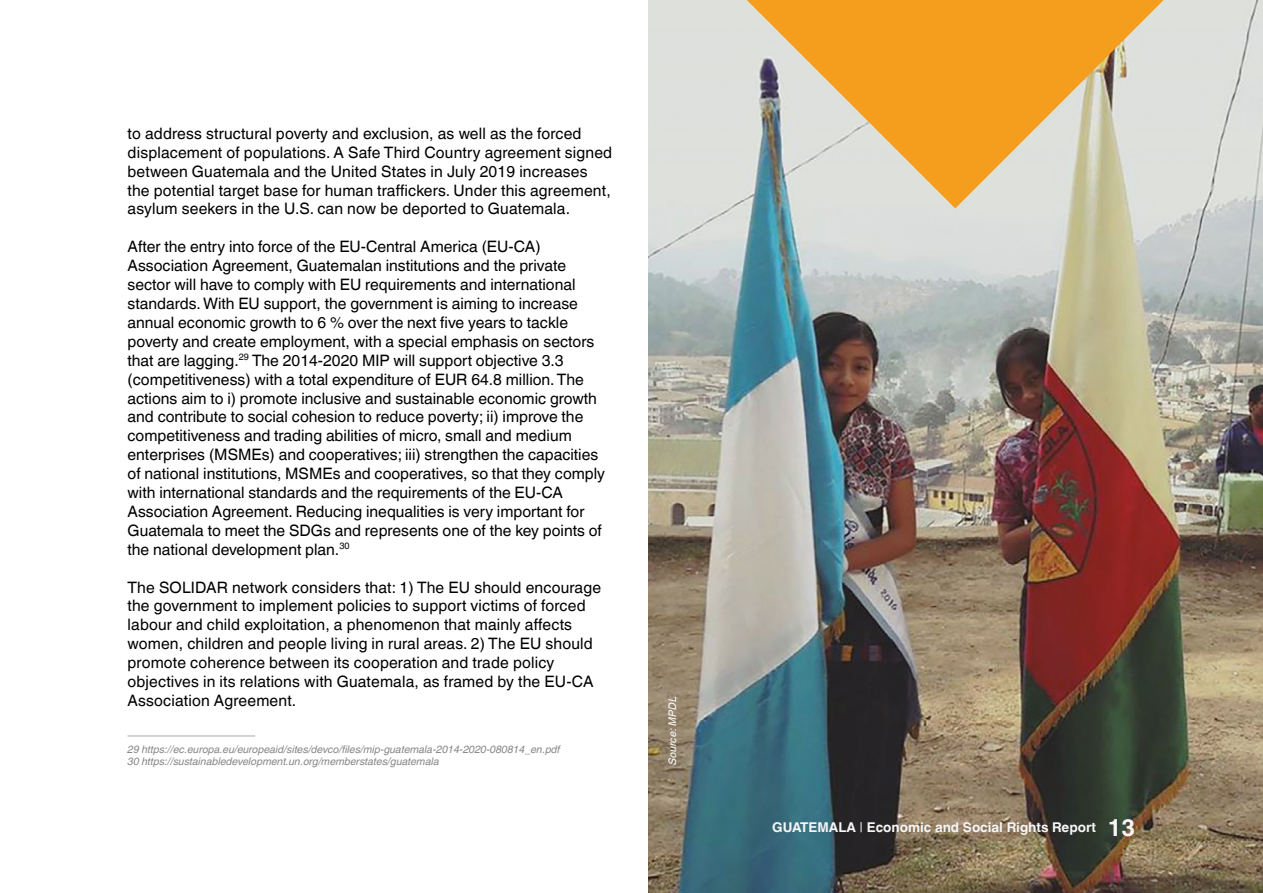
<style>
.page{position:relative;width:1263px;height:893px;background:#fff}
.page>*{position:absolute;margin:0;border:0;box-sizing:border-box;transform-origin:0 0}
.t1{font:15.75px/18.9px "Helvetica World";color:#000}
.t2{font:700 13.5px "Helvetica World";color:#f6f6f6}
.t3{font:italic 10.5px/12.6px "Helvetica World";color:#878787}
.t4{font:italic 10.5px "Helvetica World";letter-spacing:.02em;color:#fff}
.s1{font-weight:400}
.s2{font-size:24px}
</style>
<div class="page">
<img style="left:648px;top:0;width:615px;height:893px">
<hr style="left:128px;top:735px;width:127px;height:1px;background:#b3b2b2">
<svg style="left:747px;top:0;width:417px;height:208px;background:#e2b774"></svg>
<p class="t1" style="left:128px;top:124px;width:486px">to address structural poverty and exclusion, as well as the forced displacement of populations. A Safe Third Country agreement signed between Guatemala and the United States in July 2019 increases the potential target base for human traffickers. Under this agreement, asylum seekers in the U.S. can now be deported to Guatemala.</p>
<p class="t1" style="left:128px;top:237px;width:479px">After the entry into force of the EU-Central America (EU-CA)<br>Association Agreement, Guatemalan institutions and the private sector will have to comply with EU requirements and international standards. With EU support, the government is aiming to increase annual economic growth to 6 % over the next five years to tackle poverty and create employment, with a special emphasis on sectors that are lagging.<sup>29</sup> The 2014-2020 MIP will support objective 3.3 (competitiveness) with a total expenditure of EUR 64.8 million. The actions aim to i) promote inclusive and sustainable economic growth and contribute to social cohesion to reduce poverty; ii) improve the competitiveness and trading abilities of micro, small and medium enterprises (MSMEs) and cooperatives; iii) strengthen the capacities of national institutions, MSMEs and cooperatives, so that they comply with international standards and the requirements of the EU-CA Association Agreement. Reducing inequalities is very important for Guatemala to meet the SDGs and represents one of the key points of the national development plan.<sup>30</sup></p>
<p class="t1" style="left:128px;top:578px;width:475px">The SOLIDAR network considers that: 1) The EU should encourage the government to implement policies to support victims of forced labour and child exploitation, a phenomenon that mainly affects women, children and people living in rural areas. 2) The EU should promote coherence between its cooperation and trade policy objectives in its relations with Guatemala, as framed by the EU-CA Association Agreement.</p>
<p class="t3" style="left:128px;top:743px;width:434px">29 https://ec.europa.eu/europeaid/sites/devco/files/mip-guatemala-2014-2020-080814_en.pdf<br>30 https://sustainabledevelopment.un.org/memberstates/guatemala</p>
<p class="t4" style="left:666px;top:765px;width:71px;rotate:-90deg">Source: MPDL</p>
<p class="t2" style="left:772px;top:819px;width:365px">GUATEMALA <span class="s1">|</span> Economic and Social Rights Report <span class="s2">13</span></p>
</div>
